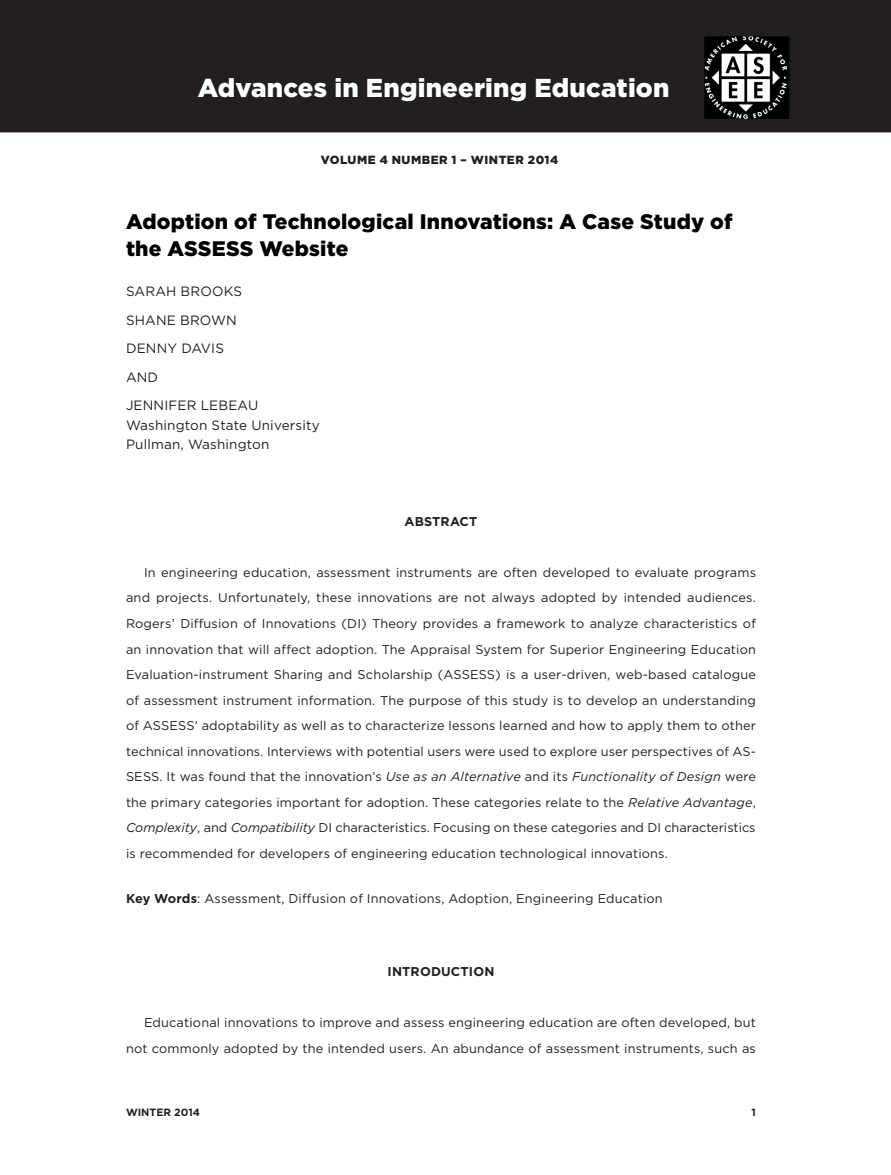
<style>
.page{position:relative;width:891px;height:1175px;background:#fff}
.page>*{position:absolute;margin:0;border:0;box-sizing:border-box;transform-origin:0 0}
.body_text{font:900 25.8px "Gotham";letter-spacing:.01em;color:#fff}
.t1{font:900 21px/27px "Gotham";letter-spacing:.01em;color:#000}
.aff{font:13.5px/19.5px "Gotham";letter-spacing:.01em;color:#231f20}
.author{font:13.5px "Gotham";letter-spacing:.01em;color:#231f20}
.body_text-2{font:12.75px/25.5px "Gotham";letter-spacing:.01em;color:#231f20;text-align:justify}
.kw{font:12.75px "Gotham";letter-spacing:.01em;color:#231f20}
.t2{font:700 12.75px "Gotham";letter-spacing:.01em;color:#231f20}
.issue_no{font:900 11.85px "Gotham";letter-spacing:.04em;color:#231f20}
.t3{font:700 10.5px "Gotham";color:#231f20}
.s1{font-style:italic}
.s2{font-weight:700}
</style>
<div class="page">
<div style="left:0;top:0;width:891px;height:132px;background:#231f20"></div>
<div style="left:230px;top:0;width:351px;height:96px;background:#231f20"></div>
<img style="left:706px;top:38px;width:82px;height:79px">
<div style="left:703px;top:35px;width:88px;height:85px;border:2px solid #231f20"></div>
<p class="body_text" style="left:198px;top:73px;width:473px">Advances in Engineering Education</p>
<p class="issue_no" style="left:321px;top:152px;width:239px">VOLUME 4 NUMBER 1 – winter 2014</p>
<p class="t1" style="left:126px;top:207px;width:608px">Adoption of Technological Innovations: A Case Study of the ASSESS Website</p>
<p class="author" style="left:126px;top:284px;width:116px">Sarah Brooks</p>
<p class="author" style="left:126px;top:312px;width:112px">SHANE BROWN</p>
<p class="author" style="left:126px;top:341px;width:100px">DENNY DAVIS</p>
<p class="author" style="left:126px;top:369px;width:22px">and</p>
<p class="aff" style="left:126px;top:395px;width:195px">JENNIFER LEBEAU<br>Washington State University<br>Pullman, Washington</p>
<h1 class="t2" style="left:405px;top:514px;width:74px">ABSTRACT</h1>
<p class="body_text-2" style="left:126px;top:559px;width:632px;text-indent:18px">In engineering education, assessment instruments are often developed to evaluate programs and projects. Unfortunately, these innovations are not always adopted by intended audiences.<br>Rogers’ Diffusion of Innovations (DI) Theory provides a framework to analyze characteristics of an innovation that will affect adoption. The Appraisal System for Superior Engineering Education Evaluation-instrument Sharing and Scholarship (ASSESS) is a user-driven, web-based catalogue of assessment instrument information. The purpose of this study is to develop an understanding of ASSESS’ adoptability as well as to characterize lessons learned and how to apply them to other technical innovations. Interviews with potential users were used to explore user perspectives of AS-SESS. It was found that the innovation’s <span class="s1">Use as an Alternative</span> and its <span class="s1">Functionality of Design</span> were the primary categories important for adoption. These categories relate to the <span class="s1">Relative Advantage</span>, <span class="s1">Complexity</span>, and <span class="s1">Compatibility</span> DI characteristics. Focusing on these categories and DI characteristics is recommended for developers of engineering education technological innovations.</p>
<p class="kw" style="left:126px;top:891px;width:538px"><span class="s2">Key Words</span>: Assessment, Diffusion of Innovations, Adoption, Engineering Education</p>
<h1 class="t2" style="left:388px;top:964px;width:108px">INTRODUCTION</h1>
<p class="body_text-2" style="left:126px;top:1009px;width:631px;text-align:right">Educational innovations to improve and assess engineering education are often developed, but not commonly adopted by the intended users. An abundance of assessment instruments, such as</p>
<p class="t3" style="left:126px;top:1106px;width:76px">WINTER 2014</p>
<p class="t3" style="left:752px;top:1106px;width:6px">1</p>
</div>
